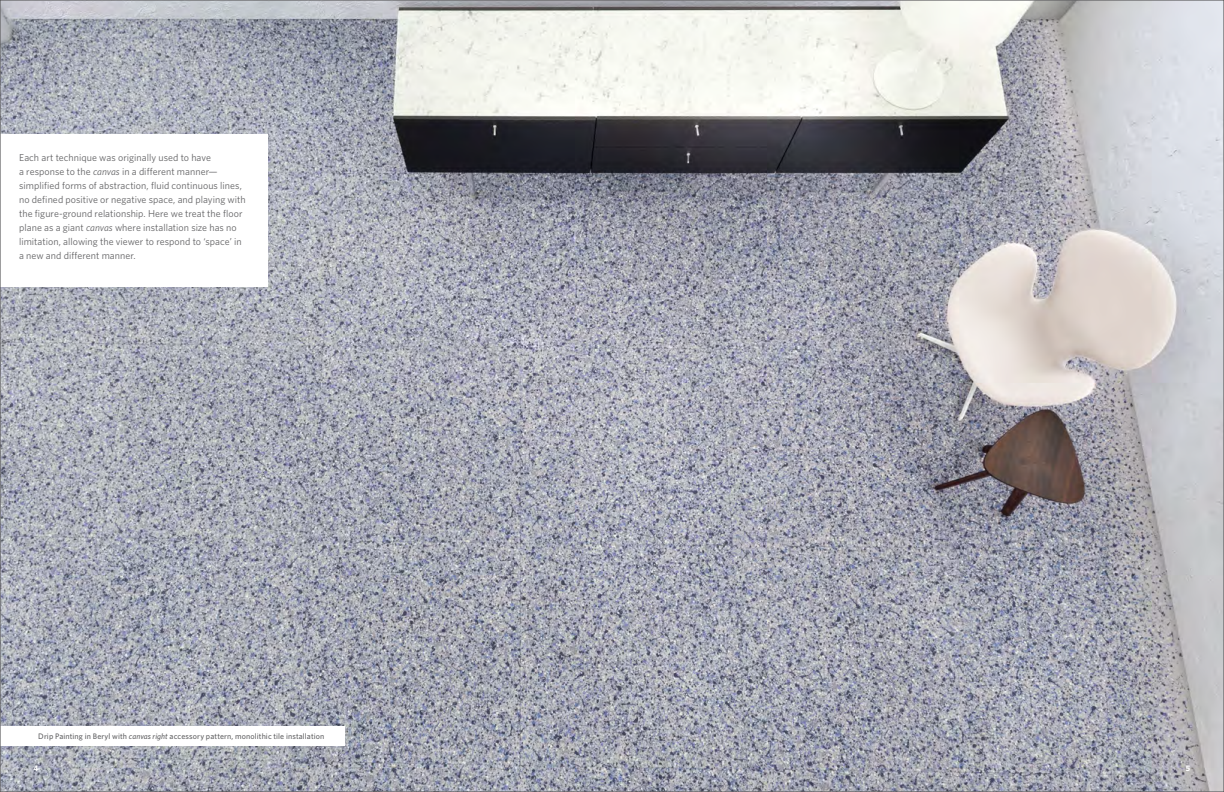
<style>
.page{position:relative;width:1224px;height:792px;background:#fff}
.page>*{position:absolute;margin:0;border:0;box-sizing:border-box;transform-origin:0 0}
.t1{font:10px/14px "Whitney";letter-spacing:.005em;color:#636365}
.t2{font:500 8px "Whitney";letter-spacing:.015em;color:#636365}
.t3{font:700 8px "Whitney";color:#fff}
.s1{font-style:italic}
</style>
<div class="page">
<img style="left:2px;top:2px;width:1220px;height:788px">
<div style="left:0;top:727px;width:344px;height:19px;background:#fff"></div>
<div style="left:0;top:134px;width:268px;height:153px;background:#fff"></div>
<p class="t1" style="left:19px;top:150px;width:228px">Each art technique was originally used to have<br>a response to the <span class="s1">canvas</span> in a different manner— simplified forms of abstraction, fluid continuous lines, no defined positive or negative space, and playing with the figure-ground relationship. Here we treat the floor plane as a giant <span class="s1">canvas</span> where installation size has no limitation, allowing the viewer to respond to ‘space’ in a new and different manner.</p>
<p class="t2" style="left:38px;top:731px;width:288px">Drip Painting in Beryl with <span class="s1">canvas right</span> accessory pattern, monolithic tile installation</p>
<p class="t3" style="left:33px;top:763px;width:6px">4</p>
<p class="t3" style="left:1186px;top:763px;width:6px">5</p>
</div>
